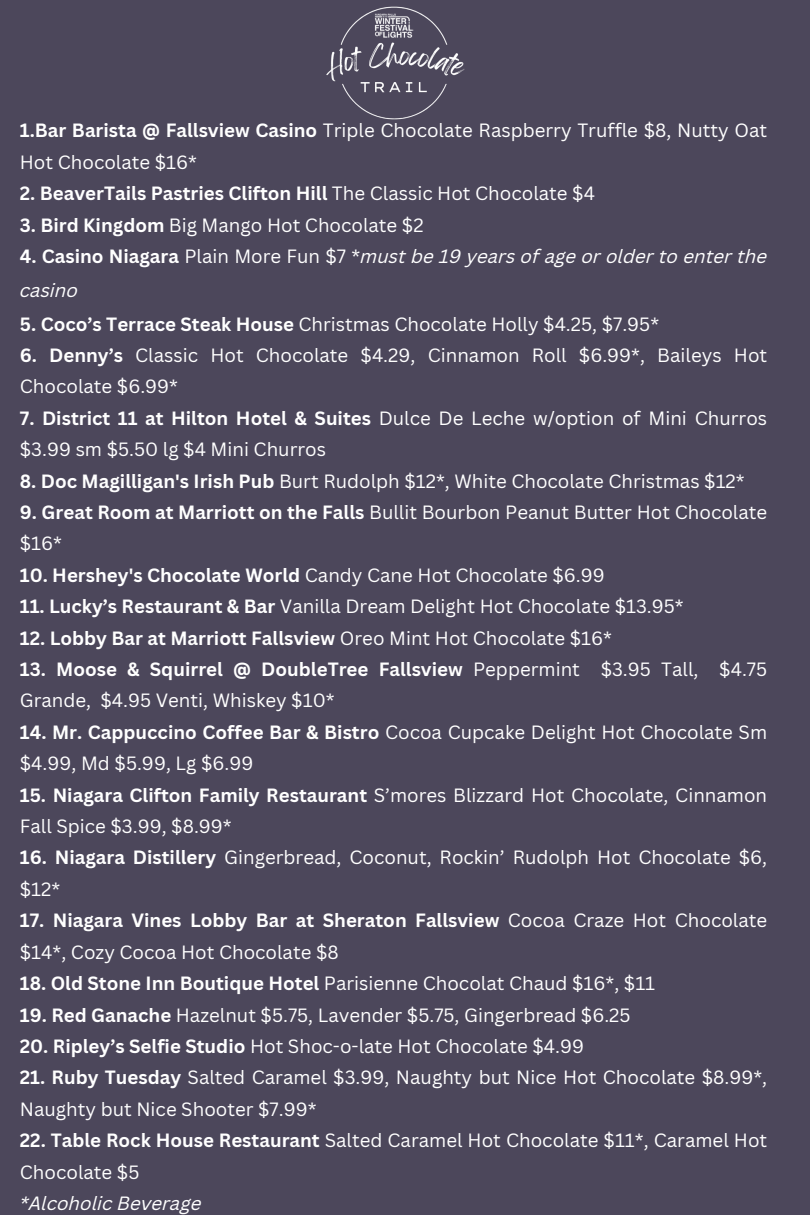
<style>
.page{position:relative;width:810px;height:1215px;background:#4c475b}
.page>*{position:absolute;margin:0;border:0;box-sizing:border-box;transform-origin:0 0}
.t1{font:18.69px/31.4px "Canva Sans";color:#fff}
.t2{font:700 18.69px "Canva Sans";color:#fff}
.t3{font:italic 18.69px/33.8px "Canva Sans";color:#fff}
.s1{font-weight:700}
.s2{font-weight:400}
.s3{font-weight:700;font-style:normal}
.s4{font-style:normal}
</style>
<div class="page">
<img style="left:326px;top:6px;width:139px;height:114px">
<p class="t1" style="left:20px;top:115px;width:749px"><span class="s1">1.Bar Barista @ Fallsview Casino</span> Triple Chocolate Raspberry Truffle $8, Nutty Oat<br>Hot Chocolate $16*</p>
<p class="t2" style="left:20px;top:180px;width:577px">2. BeaverTails Pastries Clifton Hill <span class="s2">The Classic Hot Chocolate $4</span></p>
<p class="t1" style="left:20px;top:209px;width:405px"><span class="s1">3. Bird Kingdom</span> Big Mango Hot Chocolate $2</p>
<p class="t3" style="left:20px;top:241px;width:749px"><span class="s3">4. Casino Niagara</span> <span class="s4">Plain More Fun $7 *</span>must be 19 years of age or older to enter the casino</p>
<p class="t1" style="left:20px;top:308px;width:641px"><span class="s1">5. Coco’s Terrace Steak House</span> Christmas Chocolate Holly $4.25, $7.95*</p>
<p class="t1" style="left:20px;top:339px;width:749px"><span class="s1">6. Denny’s</span> Classic Hot Chocolate $4.29, Cinnamon Roll $6.99*, Baileys Hot<br>Chocolate $6.99*</p>
<p class="t1" style="left:20px;top:402px;width:749px"><span class="s1">7. District 11 at Hilton Hotel &amp; Suites</span> Dulce De Leche w/option of Mini Churros $3.99 sm $5.50 lg $4 Mini Churros</p>
<p class="t1" style="left:20px;top:465px;width:726px"><span class="s1">8. Doc Magilligan's Irish Pub</span> Burt Rudolph $12*, White Chocolate Christmas $12*</p>
<p class="t1" style="left:20px;top:496px;width:749px"><span class="s1">9. Great Room at Marriott on the Falls</span> Bullit Bourbon Peanut Butter Hot Chocolate $16*</p>
<p class="t2" style="left:20px;top:562px;width:587px">10. Hershey's Chocolate World <span class="s2">Candy Cane Hot Chocolate $6.99</span></p>
<p class="t1" style="left:20px;top:590px;width:665px"><span class="s1">11. Lucky’s Restaurant &amp; Bar</span> Vanilla Dream Delight Hot Chocolate $13.95*</p>
<p class="t2" style="left:20px;top:625px;width:594px">12. Lobby Bar at Marriott Fallsview <span class="s2">Oreo Mint Hot Chocolate $16*</span></p>
<p class="t1" style="left:20px;top:653px;width:749px"><span class="s1">13. Moose &amp; Squirrel @ DoubleTree Fallsview</span> Peppermint $3.95 Tall, $4.75<br>Grande, $4.95 Venti, Whiskey $10*</p>
<p class="t1" style="left:20px;top:716px;width:749px"><span class="s1">14. Mr. Cappuccino Coffee Bar &amp; Bistro</span> Cocoa Cupcake Delight Hot Chocolate Sm $4.99, Md $5.99, Lg $6.99</p>
<p class="t1" style="left:20px;top:779px;width:749px"><span class="s1">15. Niagara Clifton Family Restaurant</span> S’mores Blizzard Hot Chocolate, Cinnamon<br>Fall Spice $3.99, $8.99*</p>
<p class="t1" style="left:20px;top:842px;width:749px"><span class="s1">16. Niagara Distillery</span> Gingerbread, Coconut, Rockin’ Rudolph Hot Chocolate $6, $12*</p>
<p class="t1" style="left:20px;top:904px;width:749px"><span class="s1">17. Niagara Vines Lobby Bar at Sheraton Fallsview</span> Cocoa Craze Hot Chocolate $14*, Cozy Cocoa Hot Chocolate $8</p>
<p class="t1" style="left:20px;top:967px;width:637px"><span class="s1">18. Old Stone Inn Boutique Hotel</span> Parisienne Chocolat Chaud $16*, $11</p>
<p class="t1" style="left:20px;top:999px;width:612px"><span class="s1">19. Red Ganache</span> Hazelnut $5.75, Lavender $5.75, Gingerbread $6.25</p>
<p class="t1" style="left:20px;top:1030px;width:566px"><span class="s1">20. Ripley’s Selfie Studio</span> Hot Shoc-o-late Hot Chocolate $4.99</p>
<p class="t1" style="left:20px;top:1061px;width:749px"><span class="s1">21. Ruby Tuesday</span> Salted Caramel $3.99, Naughty but Nice Hot Chocolate $8.99*,<br>Naughty but Nice Shooter $7.99*</p>
<p class="t1" style="left:20px;top:1124px;width:749px"><span class="s1">22. Table Rock House Restaurant</span> Salted Caramel Hot Chocolate $11*, Caramel Hot<br>Chocolate $5</p>
<p class="t3" style="left:20px;top:1188px;width:183px">*Alcoholic Beverage</p>
</div>
